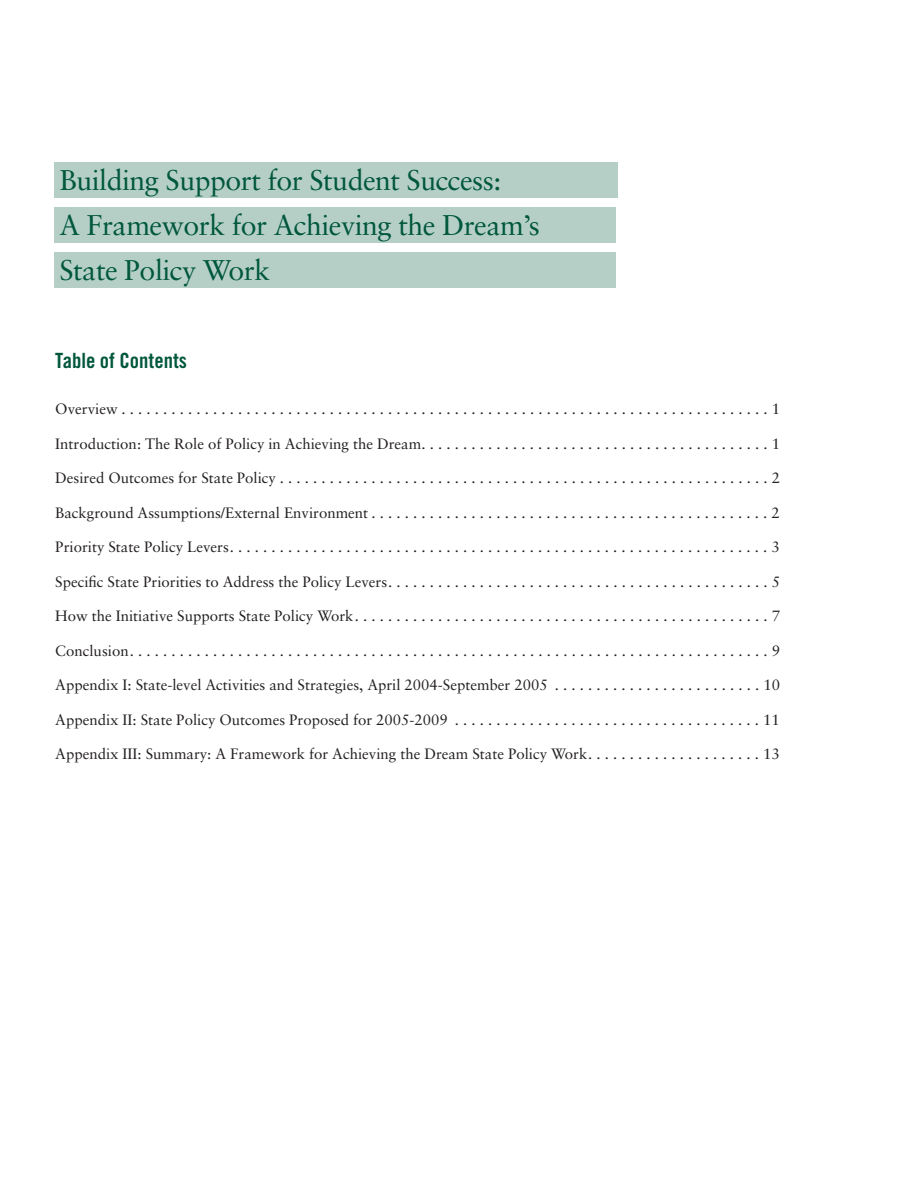
<style>
.page{position:relative;width:918px;height:1188px;background:#fff}
.page>*{position:absolute;margin:0;border:0;box-sizing:border-box;transform-origin:0 0}
.t1{font:28.5px/45px "Sabon";letter-spacing:-.015em;color:#00573c}
.t2{font:21px "Trade Gothic Bold Cond Twenty";color:#00573c}
.t3{font:15px "Sabon";color:#231f20}
</style>
<div class="page">
<div style="left:54px;top:162px;width:563px;height:36px;background:#b5cfc7"></div>
<div style="left:54px;top:207px;width:562px;height:36px;background:#b5cfc7"></div>
<div style="left:54px;top:252px;width:562px;height:36px;background:#b5cfc7"></div>
<h1 class="t1" style="left:60px;top:160px;width:482px">Building Support for Student Success:<br>A Framework for Achieving the Dream’s<br>State Policy Work</h1>
<h2 class="t2" style="left:55px;top:353px;width:133px">Table of Contents</h2>
<p class="t3" style="left:55px;top:403px;width:726px">Overview . . . . . . . . . . . . . . . . . . . . . . . . . . . . . . . . . . . . . . . . . . . . . . . . . . . . . . . . . . . . . . . . . . . . . . . . . . . . . . 1</p>
<p class="t3" style="left:55px;top:437px;width:726px">Introduction: The Role of Policy in Achieving the Dream. . . . . . . . . . . . . . . . . . . . . . . . . . . . . . . . . . . . . . . . . . 1</p>
<p class="t3" style="left:55px;top:472px;width:726px">Desired Outcomes for State Policy . . . . . . . . . . . . . . . . . . . . . . . . . . . . . . . . . . . . . . . . . . . . . . . . . . . . . . . . . . . 2</p>
<p class="t3" style="left:55px;top:506px;width:726px">Background Assumptions/External Environment................................................2</p>
<p class="t3" style="left:55px;top:541px;width:726px">Priority State Policy Levers.................................................................3</p>
<p class="t3" style="left:55px;top:575px;width:726px">Specific State Priorities to Address the Policy Levers. . . . . . . . . . . . . . . . . . . . . . . . . . . . . . . . . . . . . . . . . . . . . . 5</p>
<p class="t3" style="left:55px;top:610px;width:726px">How the Initiative Supports State Policy Work. . . . . . . . . . . . . . . . . . . . . . . . . . . . . . . . . . . . . . . . . . . . . . . . . . 7</p>
<p class="t3" style="left:55px;top:644px;width:726px">Conclusion. . . . . . . . . . . . . . . . . . . . . . . . . . . . . . . . . . . . . . . . . . . . . . . . . . . . . . . . . . . . . . . . . . . . . . . . . . . . . 9</p>
<p class="t3" style="left:55px;top:679px;width:726px">Appendix I: State-level Activities and Strategies, April 2004-September 2005 . . . . . . . . . . . . . . . . . . . . . . . . . 10</p>
<p class="t3" style="left:55px;top:713px;width:726px">Appendix II: State Policy Outcomes Proposed for 2005-2009 . . . . . . . . . . . . . . . . . . . . . . . . . . . . . . . . . . . . . 11</p>
<p class="t3" style="left:55px;top:748px;width:726px">Appendix III: Summary: A Framework for Achieving the Dream State Policy Work. . . . . . . . . . . . . . . . . . . . . 13</p>
</div>
